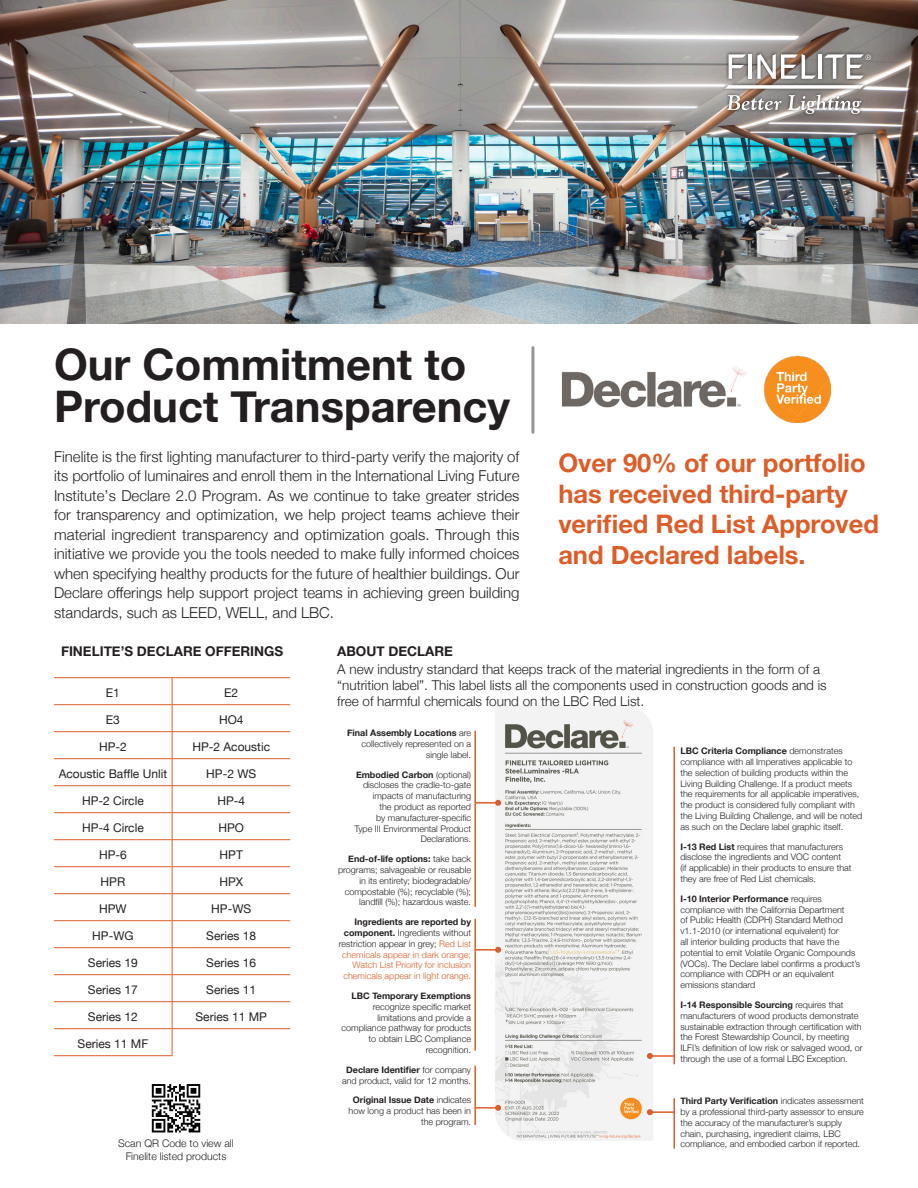
<style>
.page{position:relative;width:918px;height:1188px;background:#fff}
.page>*{position:absolute;margin:0;border:0;box-sizing:border-box;transform-origin:0 0}
.t1{font:700 43.5px/42px "Helvetica Neue";color:#231f20}
.t2{font:700 25.5px/30.6px "Helvetica Neue";color:#dc5d29}
.t3{font:300 15px/19.5px "Helvetica Neue";color:#231f20;text-align:justify}
.t4{font:300 13.5px/16.2px "Helvetica Neue";color:#231f20}
.t5{font:700 13.5px "Helvetica Neue";color:#231f20}
.t6{font:12px "Helvetica Neue";color:#231f20}
.t7{font:300 10.5px/12.6px "Helvetica Neue";color:#231f20;text-align:center}
.labels{font:300 9px/10.8px "Helvetica Neue";color:#231f20;text-align:right}
.labels-2{font:300 9px/10.8px "Helvetica Neue";color:#dc5d29;text-align:right}
.s1{font-weight:700}
.s2{font-weight:700;color:#231f20}
.s3{color:#231f20}
</style>
<div class="page">
<img style="left:495px;top:706px;width:158px;height:435px">
<img style="left:0;top:0;width:918px;height:324px">
<div style="left:722px;top:51px;width:153px;height:67px;background:#231f20;opacity:.75"></div>
<svg style="left:729px;top:54px;width:17px;height:25px"></svg>
<hr style="left:748px;top:54px;width:4px;height:25px;background:#fff">
<svg style="left:757px;top:54px;width:59px;height:25px"></svg>
<hr style="left:818px;top:54px;width:4px;height:25px;background:#fff">
<svg style="left:824px;top:54px;width:47px;height:25px"></svg>
<svg style="left:727px;top:95px;width:55px;height:15px"></svg>
<svg style="left:788px;top:95px;width:73px;height:19px"></svg>
<svg style="left:725px;top:85px;width:139px;height:4px"></svg>
<hr style="left:531px;top:348px;width:3px;height:84px;background:#939598">
<hr style="left:54px;top:677px;width:118px;height:1px;background:#dc5d29">
<hr style="left:172px;top:677px;width:118px;height:1px;background:#dc5d29">
<hr style="left:54px;top:704px;width:118px;height:1px;background:#dc5d29">
<hr style="left:172px;top:704px;width:118px;height:1px;background:#dc5d29">
<hr style="left:54px;top:731px;width:118px;height:1px;background:#dc5d29">
<hr style="left:172px;top:731px;width:118px;height:1px;background:#dc5d29">
<hr style="left:54px;top:758px;width:118px;height:1px;background:#dc5d29">
<hr style="left:172px;top:758px;width:118px;height:1px;background:#dc5d29">
<hr style="left:54px;top:785px;width:118px;height:1px;background:#dc5d29">
<hr style="left:172px;top:785px;width:118px;height:1px;background:#dc5d29">
<hr style="left:54px;top:812px;width:118px;height:1px;background:#dc5d29">
<hr style="left:172px;top:812px;width:118px;height:1px;background:#dc5d29">
<hr style="left:54px;top:839px;width:118px;height:1px;background:#dc5d29">
<hr style="left:172px;top:839px;width:118px;height:1px;background:#dc5d29">
<hr style="left:54px;top:866px;width:118px;height:1px;background:#dc5d29">
<hr style="left:172px;top:866px;width:118px;height:1px;background:#dc5d29">
<hr style="left:54px;top:893px;width:118px;height:1px;background:#dc5d29">
<hr style="left:172px;top:893px;width:118px;height:1px;background:#dc5d29">
<hr style="left:54px;top:920px;width:118px;height:1px;background:#dc5d29">
<hr style="left:172px;top:920px;width:118px;height:1px;background:#dc5d29">
<hr style="left:54px;top:947px;width:118px;height:1px;background:#dc5d29">
<hr style="left:172px;top:947px;width:118px;height:1px;background:#dc5d29">
<hr style="left:54px;top:974px;width:118px;height:1px;background:#dc5d29">
<hr style="left:172px;top:974px;width:118px;height:1px;background:#dc5d29">
<hr style="left:54px;top:1001px;width:118px;height:1px;background:#dc5d29">
<hr style="left:172px;top:1001px;width:118px;height:1px;background:#dc5d29">
<hr style="left:54px;top:1028px;width:118px;height:1px;background:#dc5d29">
<hr style="left:172px;top:1028px;width:118px;height:1px;background:#dc5d29">
<hr style="left:54px;top:1055px;width:118px;height:1px;background:#dc5d29">
<svg style="left:172px;top:678px;width:1px;height:378px"></svg>
<svg style="left:151px;top:1084px;width:50px;height:49px"></svg>
<svg style="left:152px;top:1084px;width:48px;height:48px"></svg>
<img style="left:561px;top:366px;width:186px;height:42px">
<img style="left:765px;top:356px;width:65px;height:66px">
<hr style="left:474px;top:731px;width:2px;height:176px;background:#dc5d29">
<hr style="left:674px;top:747px;width:1px;height:317px;background:#dc5d29">
<hr style="left:474px;top:919px;width:2px;height:132px;background:#dc5d29">
<hr style="left:474px;top:1066px;width:2px;height:59px;background:#dc5d29">
<hr style="left:674px;top:1098px;width:1px;height:51px;background:#dc5d29">
<hr style="left:475px;top:802px;width:23px;height:2px;background:#dc5d29">
<svg style="left:495px;top:800px;width:6px;height:6px"></svg>
<hr style="left:650px;top:1055px;width:24px;height:2px;background:#dc5d29">
<svg style="left:647px;top:1053px;width:6px;height:6px"></svg>
<hr style="left:650px;top:1111px;width:24px;height:2px;background:#dc5d29">
<svg style="left:647px;top:1109px;width:6px;height:6px"></svg>
<hr style="left:475px;top:949px;width:23px;height:2px;background:#dc5d29">
<svg style="left:495px;top:947px;width:6px;height:6px"></svg>
<hr style="left:475px;top:1107px;width:23px;height:2px;background:#dc5d29">
<svg style="left:495px;top:1105px;width:6px;height:6px"></svg>
<p class="t1" style="left:54px;top:345px;width:458px">Our Commitment to<br>Product Transparency</p>
<p class="t3" style="left:54px;top:446px;width:467px">Finelite is the first lighting manufacturer to third-party verify the majority of its portfolio of luminaires and enroll them in the International Living Future Institute’s Declare 2.0 Program. As we continue to take greater strides for transparency and optimization, we help project teams achieve their material ingredient transparency and optimization goals. Through this initiative we provide you the tools needed to make fully informed choices when specifying healthy products for the future of healthier buildings. Our Declare offerings help support project teams in achieving green building standards, such as LEED, WELL, and LBC.</p>
<p class="t2" style="left:558px;top:449px;width:322px">Over 90% of our portfolio has received third-party verified Red List Approved and Declared labels.</p>
<p class="t5" style="left:61px;top:641px;width:224px">FINELITE’S DECLARE OFFERINGS</p>
<p class="t5" style="left:337px;top:641px;width:117px">ABOUT DECLARE</p>
<p class="t6" style="left:106px;top:684px;width:16px">E1</p>
<p class="t6" style="left:224px;top:684px;width:16px">E2</p>
<p class="t6" style="left:106px;top:711px;width:16px">E3</p>
<p class="t6" style="left:219px;top:711px;width:26px">HO4</p>
<p class="t6" style="left:99px;top:738px;width:29px">HP-2</p>
<p class="t6" style="left:192px;top:738px;width:79px">HP-2 Acoustic</p>
<p class="t6" style="left:59px;top:765px;width:110px">Acoustic Baffle Unlit</p>
<p class="t6" style="left:206px;top:765px;width:52px">HP-2 WS</p>
<p class="t6" style="left:82px;top:792px;width:63px">HP-2 Circle</p>
<p class="t6" style="left:217px;top:792px;width:29px">HP-4</p>
<p class="t6" style="left:82px;top:819px;width:63px">HP-4 Circle</p>
<p class="t6" style="left:219px;top:819px;width:27px">HPO</p>
<p class="t6" style="left:99px;top:846px;width:29px">HP-6</p>
<p class="t6" style="left:220px;top:846px;width:25px">HPT</p>
<p class="t6" style="left:101px;top:873px;width:26px">HPR</p>
<p class="t6" style="left:219px;top:873px;width:25px">HPX</p>
<p class="t6" style="left:99px;top:900px;width:29px">HPW</p>
<p class="t6" style="left:211px;top:900px;width:41px">HP-WS</p>
<p class="t6" style="left:92px;top:927px;width:43px">HP-WG</p>
<p class="t6" style="left:206px;top:927px;width:52px">Series 18</p>
<p class="t6" style="left:88px;top:954px;width:52px">Series 19</p>
<p class="t6" style="left:206px;top:954px;width:52px">Series 16</p>
<p class="t6" style="left:88px;top:981px;width:52px">Series 17</p>
<p class="t6" style="left:206px;top:981px;width:52px">Series 11</p>
<p class="t6" style="left:88px;top:1008px;width:52px">Series 12</p>
<p class="t6" style="left:195px;top:1008px;width:73px">Series 11 MP</p>
<p class="t6" style="left:78px;top:1035px;width:72px">Series 11 MF</p>
<p class="t4" style="left:337px;top:660px;width:491px">A new industry standard that keeps track of the material ingredients in the form of a “nutrition label”. This label lists all the components used in construction goods and is free of harmful chemicals found on the LBC Red List.</p>
<p class="labels" style="left:347px;top:727px;width:125px"><span class="s1">Final Assembly Locations</span> are collectively represented on a single label.</p>
<p class="labels" style="left:354px;top:768px;width:118px"><span class="s1">Embodied Carbon</span> (optional) discloses the cradle-to-gate impacts of manufacturing<br>the product as reported<br>by manufacturer-specific<br>Type III Environmental Product<br>Declarations.</p>
<p class="labels" style="left:338px;top:853px;width:135px"><span class="s1">End-of-life options:</span> take back programs; salvageable or reusable in its entirety; biodegradable/ compostable (%); recyclable (%); landfill (%); hazardous waste.</p>
<p class="labels-2" style="left:339px;top:916px;width:134px"><span class="s2">Ingredients are reported by component.</span> <span class="s3">Ingredients without restriction appear in grey;</span> Red List chemicals appear in dark orange; Watch List Priority for inclusion chemicals appear in light orange.</p>
<p class="labels" style="left:342px;top:990px;width:131px"><span class="s1">LBC Temporary Exemptions </span>recognize specific market limitations and provide a compliance pathway for products to obtain LBC Compliance recognition.</p>
<p class="labels" style="left:342px;top:1064px;width:131px;text-align:center"><span class="s1">Declare Identifier</span> for company and product, valid for 12 months.</p>
<p class="labels" style="left:349px;top:1094px;width:124px"><span class="s1">Original Issue Date</span> indicates how long a product has been in the program.</p>
<p class="labels" style="left:680px;top:745px;width:184px;text-align:left"><span class="s1">LBC Criteria Compliance</span> demonstrates compliance with all Imperatives applicable to the selection of building products within the Living Building Challenge. If a product meets the requirements for all applicable imperatives, the product is considered fully compliant with the Living Building Challenge, and will be noted as such on the Declare label graphic itself.</p>
<p class="labels" style="left:680px;top:840px;width:173px;text-align:left"><span class="s1">I-13 Red List</span> requires that manufacturers disclose the ingredients and VOC content<br>(if applicable) in their products to ensure that they are free of Red List chemicals.</p>
<p class="labels" style="left:680px;top:893px;width:181px;text-align:left"><span class="s1">I-10 Interior Performance</span> requires compliance with the California Department<br>of Public Health (CDPH) Standard Method v1.1-2010 (or international equivalent) for<br>all interior building products that have the potential to emit Volatile Organic Compounds (VOCs). The Declare label confirms a product’s compliance with CDPH or an equivalent emissions standard</p>
<p class="labels" style="left:680px;top:999px;width:184px;text-align:left"><span class="s1">I-14 Responsible Sourcing</span> requires that manufacturers of wood products demonstrate sustainable extraction through certification with the Forest Stewardship Council, by meeting ILFI’s definition of low risk or salvaged wood, or through the use of a formal LBC Exception.</p>
<p class="labels" style="left:680px;top:1095px;width:185px;text-align:left"><span class="s1">Third Party Verification</span> indicates assessment by a professional third-party assessor to ensure the accuracy of the manufacturer’s supply chain, purchasing, ingredient claims, LBC compliance, and embodied carbon if reported.</p>
<p class="t7" style="left:118px;top:1136px;width:117px">Scan QR Code to view all<br>Finelite listed products</p>
</div>
